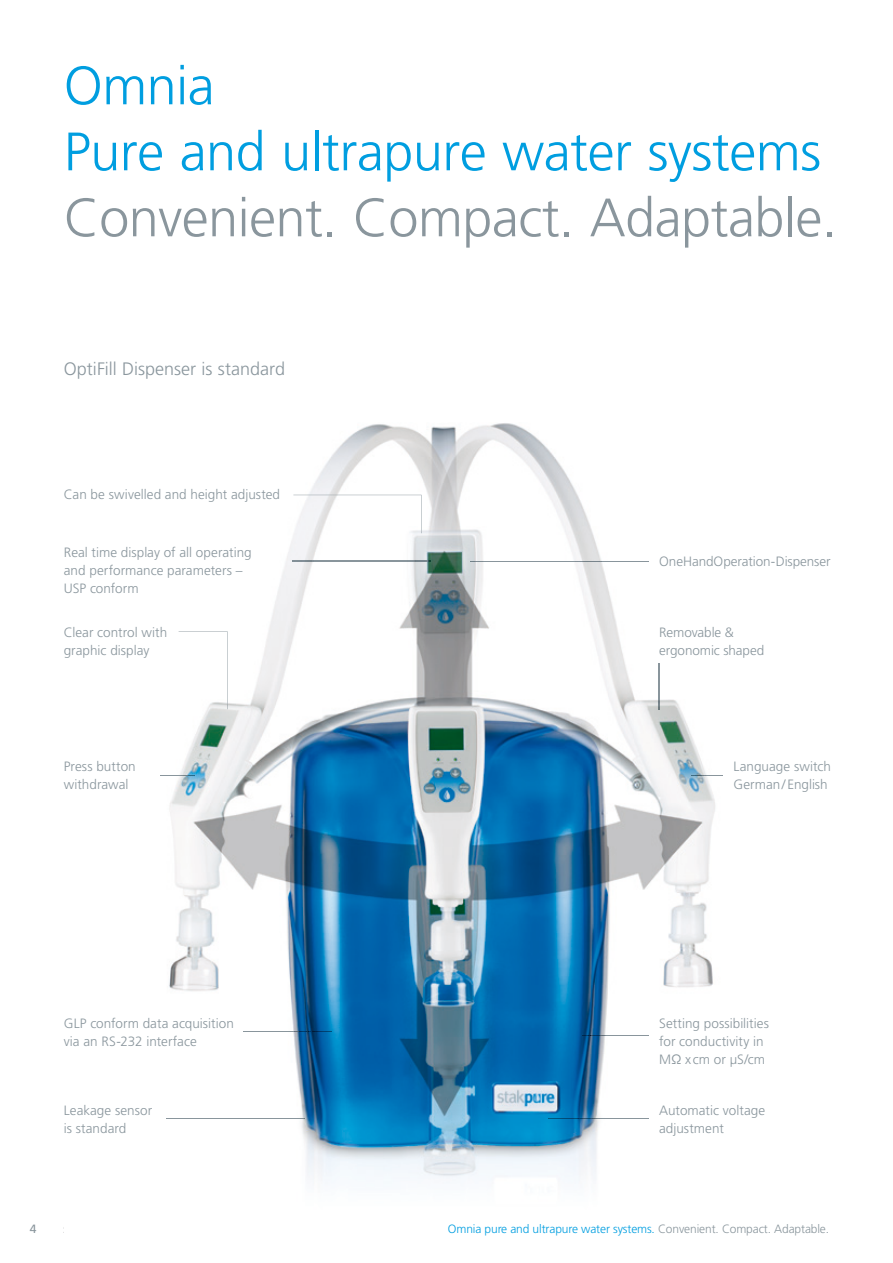
<style>
.page{position:relative;width:893px;height:1263px;background:#fff}
.page>*{position:absolute;margin:0;border:0;box-sizing:border-box;transform-origin:0 0}
.t1{font:300 54px/66px "Frutiger LT Pro";letter-spacing:-.01em;color:#009ee0}
.t2{font:300 54px "Frutiger LT Pro";letter-spacing:-.01em;color:#8a969d}
.t3{font:300 18px "Frutiger LT Pro";color:#8a969d}
.t4{font:300 13.5px/18px "Frutiger LT Pro";color:#8a969d}
.t5{font:300 12px "Frutiger LT Pro";letter-spacing:-.01em;color:#009ee0}
.t6{font:12px "Frutiger LT Pro";color:#8a969d}
.s1{color:#8a969d}
</style>
<div class="page">
<img style="left:160px;top:423px;width:555px;height:758px">
<img style="left:293px;top:495px;width:128px;height:38px">
<img style="left:293px;top:561px;width:138px;height:1px">
<img style="left:167px;top:1118px;width:138px;height:1px">
<img style="left:243px;top:1031px;width:89px;height:1px">
<img style="left:470px;top:561px;width:178px;height:1px">
<img style="left:659px;top:663px;width:1px;height:46px">
<img style="left:692px;top:775px;width:31px;height:1px">
<img style="left:582px;top:1035px;width:66px;height:1px">
<img style="left:179px;top:631px;width:48px;height:78px">
<img style="left:161px;top:775px;width:34px;height:1px">
<img style="left:549px;top:1118px;width:99px;height:1px">
<h1 class="t1" style="left:64px;top:53px;width:759px">Omnia<br>Pure and ultrapure water systems</h1>
<h1 class="t2" style="left:64px;top:186px;width:775px">Convenient. Compact. Adaptable.</h1>
<h2 class="t3" style="left:64px;top:358px;width:223px">OptiFill Dispenser is standard</h2>
<p class="t4" style="left:64px;top:485px;width:218px">Can be swivelled and height adjusted</p>
<p class="t4" style="left:64px;top:544px;width:189px">Real time display of all operating and performance parameters –<br>USP conform</p>
<p class="t4" style="left:64px;top:623px;width:105px">Clear control with graphic display</p>
<p class="t4" style="left:64px;top:758px;width:73px">Press button withdrawal</p>
<p class="t4" style="left:659px;top:553px;width:173px">OneHandOperation-Dispenser</p>
<p class="t4" style="left:659px;top:623px;width:107px">Removable &amp; ergonomic shaped</p>
<p class="t4" style="left:733px;top:758px;width:99px">Language switch<br>German / English</p>
<p class="t4" style="left:64px;top:1014px;width:172px">GLP conform data acquisition via an RS-232 interface</p>
<p class="t4" style="left:64px;top:1101px;width:90px">Leakage sensor is standard</p>
<p class="t6" style="left:30px;top:1222px;width:8px">4</p>
<p class="t4" style="left:659px;top:1014px;width:111px">Setting possibilities for conductivity in<br>MΩ x cm or µS/cm</p>
<p class="t4" style="left:659px;top:1101px;width:108px">Automatic voltage adjustment</p>
<p class="t5" style="left:448px;top:1222px;width:383px">Omnia pure and ultrapure water systems. <span class="s1">Convenient. Compact. Adaptable.</span></p>
</div>
